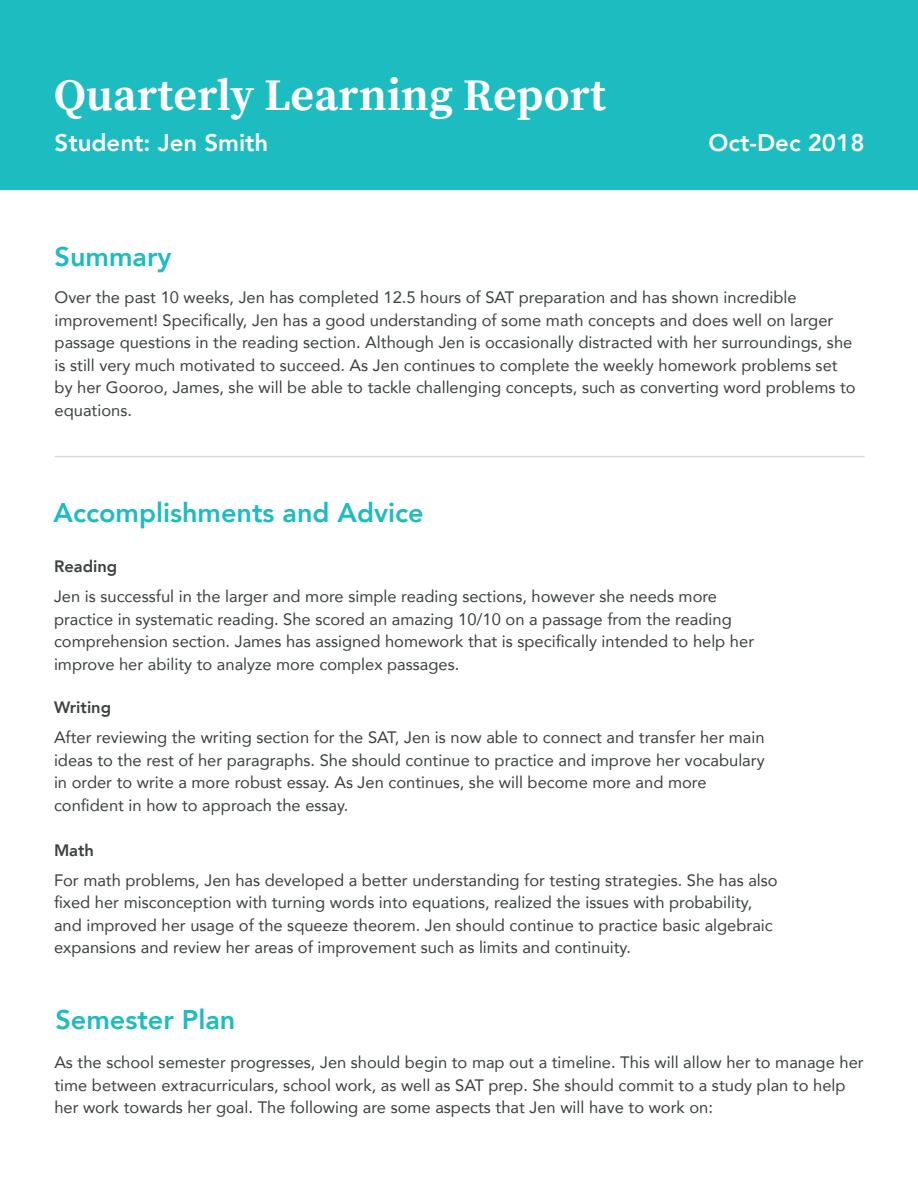
<style>
.page{position:relative;width:918px;height:1188px;background:#fff}
.page>*{position:absolute;margin:0;border:0;box-sizing:border-box;transform-origin:0 0}
.t1{font:700 45px "Source Serif Pro";color:#fff}
.t2{font:800 27px "Avenir";color:#1cbcc0}
.t3{font:800 24px "Avenir";color:#fff}
.t4{font:16.5px/22.5px "Avenir";color:#3c4040}
.t5{font:800 16.5px "Avenir";color:#3c4040}
</style>
<div class="page">
<div style="left:0;top:0;width:918px;height:190px;background:#1cbcc0"></div>
<hr style="left:55px;top:456px;width:810px;height:1px;background:#dcdcdc">
<h1 class="t1" style="left:54px;top:68px;width:554px">Quarterly Learning Report</h1>
<h3 class="t3" style="left:55px;top:124px;width:215px">Student: Jen Smith</h3>
<h3 class="t3" style="left:709px;top:124px;width:157px">Oct-Dec 2018</h3>
<h2 class="t2" style="left:55px;top:236px;width:118px">Summary</h2>
<p class="t4" style="left:55px;top:286px;width:803px">Over the past 10 weeks, Jen has completed 12.5 hours of SAT preparation and has shown incredible improvement! Specifically, Jen has a good understanding of some math concepts and does well on larger passage questions in the reading section. Although Jen is occasionally distracted with her surroundings, she is still very much motivated to succeed. As Jen continues to complete the weekly homework problems set by her Gooroo, James, she will be able to tackle challenging concepts, such as converting word problems to equations.</p>
<h2 class="t2" style="left:54px;top:492px;width:372px">Accomplishments and Advice</h2>
<p class="t5" style="left:54px;top:553px;width:65px">Reading</p>
<p class="t4" style="left:54px;top:585px;width:702px">Jen is successful in the larger and more simple reading sections, however she needs more practice in systematic reading. She scored an amazing 10/10 on a passage from the reading comprehension section. James has assigned homework that is specifically intended to help her improve her ability to analyze more complex passages.</p>
<p class="t5" style="left:54px;top:695px;width:59px">Writing</p>
<p class="t4" style="left:54px;top:726px;width:712px">After reviewing the writing section for the SAT, Jen is now able to connect and transfer her main ideas to the rest of her paragraphs. She should continue to practice and improve her vocabulary in order to write a more robust essay. As Jen continues, she will become more and more confident in how to approach the essay.</p>
<p class="t5" style="left:54px;top:837px;width:42px">Math</p>
<p class="t4" style="left:54px;top:868px;width:725px">For math problems, Jen has developed a better understanding for testing strategies. She has also fixed her misconception with turning words into equations, realized the issues with probability, and improved her usage of the squeeze theorem. Jen should continue to practice basic algebraic expansions and review her areas of improvement such as limits and continuity.</p>
<h2 class="t2" style="left:56px;top:998px;width:181px">Semester Plan</h2>
<p class="t4" style="left:54px;top:1051px;width:811px">As the school semester progresses, Jen should begin to map out a timeline. This will allow her to manage her time between extracurriculars, school work, as well as SAT prep. She should commit to a study plan to help her work towards her goal. The following are some aspects that Jen will have to work on:</p>
</div>
